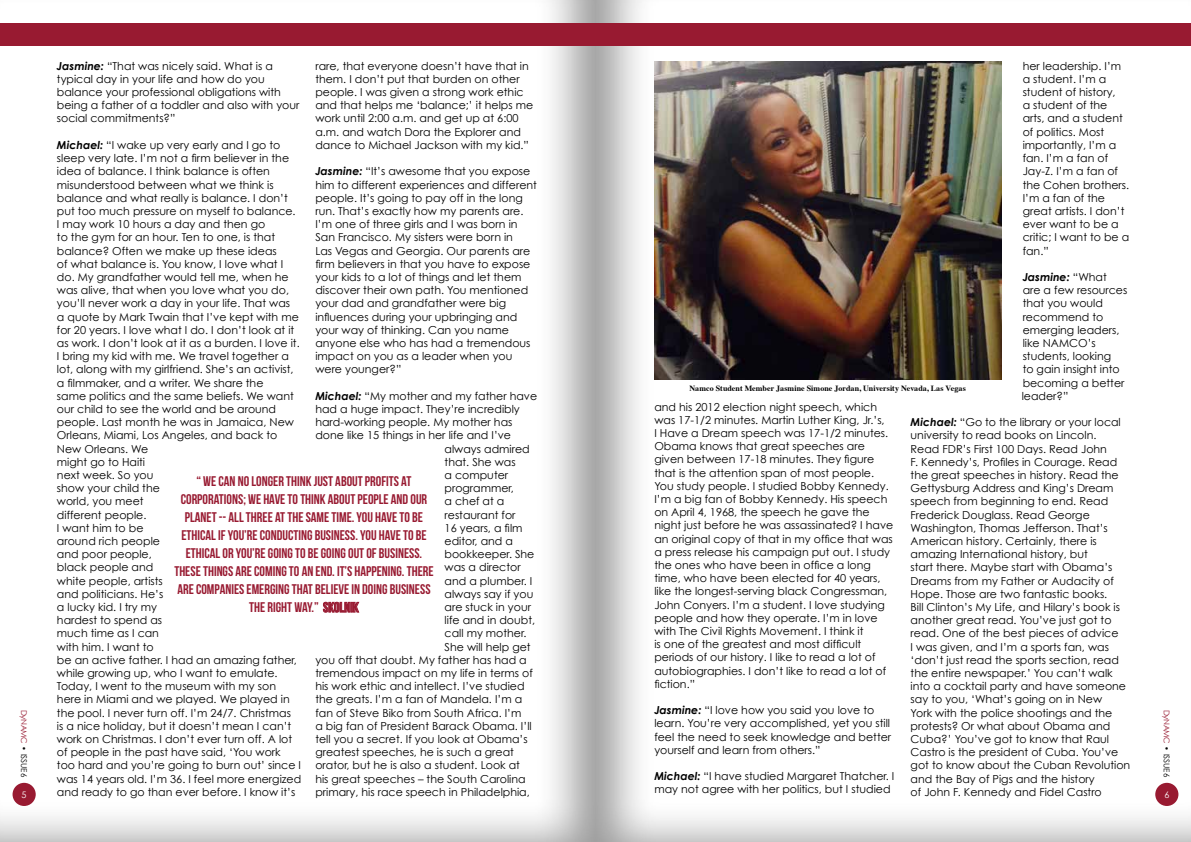
<style>
.page{position:relative;width:1191px;height:842px;background:#fff}
.page>*{position:absolute;margin:0;border:0;box-sizing:border-box;transform-origin:0 0}
.t1{font:14px/18px "Bebas Neue";color:#981a31;text-align:center}
.t2{font:11px/13.2px "Century Gothic";color:#000}
.t3{font:9px "Century Gothic";color:#fff}
.t4{font:700 8px "Times";letter-spacing:.005em;color:#000}
.t5{font:8px "Century Gothic";letter-spacing:-.04em;color:#000}
.s1{color:#981a31}
.s2{font-weight:700;font-style:italic}
</style>
<div class="page">
<div style="left:594px;top:0;width:597px;height:842px;background:#000;opacity:.4"></div>
<div style="left:0;top:0;width:597px;height:842px;background:#000;opacity:.4"></div>
<div style="left:0;top:23px;width:595px;height:22px;background:#981a31"></div>
<div style="left:596px;top:23px;width:595px;height:22px;background:#981a31"></div>
<img style="left:654px;top:61px;width:347px;height:318px">
<svg style="left:323px;top:601px;width:36px;height:12px"></svg>
<div style="left:13px;top:783px;width:23px;height:23px;background:#981a31;border-radius:50%"></div>
<div style="left:1155px;top:783px;width:23px;height:23px;background:#981a31;border-radius:50%"></div>
<p class="t5" style="left:29px;top:710px;width:70px;rotate:90deg"><span class="s1">DyNAMC</span> • ISSUE 6</p>
<p class="t3" style="left:22px;top:789px;width:6px">5</p>
<p class="t2" style="left:57px;top:59px;width:244px"><span class="s2">Jasmine:</span> “That was nicely said. What is a typical day in your life and how do you balance your professional obligations with being a father of a toddler and also with your social commitments?”</p>
<p class="t2" style="left:57px;top:138px;width:246px"><span class="s2">Michael:</span> “I wake up very early and I go to sleep very late. I’m not a firm believer in the idea of balance. I think balance is often misunderstood between what we think is balance and what really is balance. I don’t put too much pressure on myself to balance.<br>I may work 10 hours a day and then go<br>to the gym for an hour. Ten to one, is that balance? Often we make up these ideas<br>of what balance is. You know, I love what I do. My grandfather would tell me, when he was alive, that when you love what you do, you’ll never work a day in your life. That was<br>a quote by Mark Twain that I’ve kept with me for 20 years. I love what I do. I don’t look at it as work. I don’t look at it as a burden. I love it.<br>I bring my kid with me. We travel together a lot, along with my girlfriend. She’s an activist, a filmmaker, and a writer. We share the<br>same politics and the same beliefs. We want our child to see the world and be around people. Last month he was in Jamaica, New Orleans, Miami, Los Angeles, and back to New Orleans. We<br>might go to Haiti<br>next week. So you<br>show your child the<br>world, you meet<br>different people.<br>I want him to be<br>around rich people<br>and poor people,<br>black people and<br>white people, artists<br>and politicians. He’s<br>a lucky kid. I try my<br>hardest to spend as<br>much time as I can<br>with him. I want to<br>be an active father. I had an amazing father, while growing up, who I want to emulate.<br>Today, I went to the museum with my son here in Miami and we played. We played in the pool. I never turn off. I’m 24/7. Christmas<br>is a nice holiday, but it doesn’t mean I can’t work on Christmas. I don’t ever turn off. A lot of people in the past have said, ‘You work too hard and you’re going to burn out’ since I was 14 years old. I’m 36. I feel more energized and ready to go than ever before. I know it’s</p>
<p class="t2" style="left:315px;top:59px;width:219px">rare, that everyone doesn’t have that in them. I don’t put that burden on other people. I was given a strong work ethic and that helps me ‘balance;’ it helps me work until 2:00 a.m. and get up at 6:00 a.m. and watch Dora the Explorer and dance to Michael Jackson with my kid.”</p>
<p class="t2" style="left:315px;top:165px;width:223px"><span class="s2">Jasmine:</span> “It’s awesome that you expose him to different experiences and different people. It’s going to pay off in the long run. That’s exactly how my parents are.<br>I’m one of three girls and I was born in San Francisco. My sisters were born in<br>Las Vegas and Georgia. Our parents are firm believers in that you have to expose your kids to a lot of things and let them discover their own path. You mentioned your dad and grandfather were big influences during your upbringing and your way of thinking. Can you name anyone else who has had a tremendous impact on you as a leader when you were younger?”</p>
<p class="t2" style="left:315px;top:389px;width:223px"><span class="s2">Michael:</span> “My mother and my father have</p>
<p class="t2" style="left:315px;top:402px;width:206px">had a huge impact. They’re incredibly</p>
<p class="t2" style="left:315px;top:415px;width:199px">hard-working people. My mother has</p>
<p class="t2" style="left:315px;top:429px;width:197px">done like 15 things in her life and I’ve</p>
<p class="t2" style="left:444px;top:442px;width:87px">always admired</p>
<p class="t2" style="left:444px;top:455px;width:73px">that. She was</p>
<p class="t2" style="left:444px;top:468px;width:65px">a computer</p>
<p class="t2" style="left:444px;top:481px;width:71px">programmer,</p>
<p class="t2" style="left:444px;top:495px;width:61px">a chef at a</p>
<p class="t2" style="left:444px;top:508px;width:72px">restaurant for</p>
<p class="t2" style="left:444px;top:521px;width:79px">16 years, a film</p>
<p class="t2" style="left:444px;top:534px;width:70px">editor, and a</p>
<p class="t2" style="left:444px;top:547px;width:91px">bookkeeper. She</p>
<p class="t2" style="left:444px;top:561px;width:78px">was a director</p>
<p class="t2" style="left:444px;top:574px;width:89px">and a plumber. I</p>
<p class="t2" style="left:444px;top:587px;width:90px">always say if you</p>
<p class="t2" style="left:444px;top:600px;width:88px">are stuck in your</p>
<p class="t2" style="left:444px;top:613px;width:92px">life and in doubt,</p>
<p class="t2" style="left:444px;top:627px;width:83px">call my mother.</p>
<p class="t2" style="left:444px;top:640px;width:88px">She will help get</p>
<p class="t2" style="left:315px;top:653px;width:213px">you off that doubt. My father has had a</p>
<p class="t2" style="left:315px;top:666px;width:219px">tremendous impact on my life in terms of</p>
<p class="t2" style="left:315px;top:679px;width:211px">his work ethic and intellect. I’ve studied</p>
<p class="t2" style="left:315px;top:693px;width:208px">the greats. I’m a fan of Mandela. I’m a</p>
<p class="t2" style="left:315px;top:706px;width:207px">fan of Steve Biko from South Africa. I’m</p>
<p class="t2" style="left:315px;top:719px;width:218px">a big fan of President Barack Obama. I’ll</p>
<p class="t2" style="left:315px;top:732px;width:214px">tell you a secret. If you look at Obama’s</p>
<p class="t2" style="left:315px;top:745px;width:200px">greatest speeches, he is such a great</p>
<p class="t2" style="left:315px;top:759px;width:206px">orator, but he is also a student. Look at</p>
<p class="t2" style="left:315px;top:772px;width:212px">his great speeches – the South Carolina</p>
<p class="t2" style="left:315px;top:785px;width:216px">primary, his race speech in Philadelphia,</p>
<p class="t1" style="left:174px;top:472px;width:261px">“ WE CAN NO LONGER THINK JUST ABOUT PROFITS AT CORPORATIONS; WE HAVE TO THINK ABOUT PEOPLE AND OUR PLANET -- ALL THREE AT THE SAME TIME. YOU HAVE TO BE ETHICAL IF YOU’RE CONDUCTING BUSINESS. YOU HAVE TO BE ETHICAL OR YOU’RE GOING TO BE GOING OUT OF BUSINESS.<br>THESE THINGS ARE COMING TO AN END. IT’S HAPPENING. THERE ARE COMPANIES EMERGING THAT BELIEVE IN DOING BUSINESS THE RIGHT WAY.” SKOLNIK</p>
<p class="t2" style="left:1022px;top:59px;width:108px">her leadership. I’m a student. I’m a student of history,<br>a student of the arts, and a student of politics. Most importantly, I’m a fan. I’m a fan of<br>Jay-Z. I’m a fan of the Cohen brothers.<br>I’m a fan of the great artists. I don’t ever want to be a critic; I want to be a fan.”</p>
<p class="t2" style="left:1021px;top:270px;width:107px"><span class="s2">Jasmine:</span> “What<br>are a few resources that you would recommend to emerging leaders, like NAMCO’s students, looking<br>to gain insight into becoming a better leader?”</p>
<p class="t2" style="left:910px;top:415px;width:221px"><span class="s2">Michael:</span> “Go to the library or your local university to read books on Lincoln.<br>Read FDR’s First 100 Days. Read John<br>F. Kennedy’s, Profiles in Courage. Read the great speeches in history. Read the Gettysburg Address and King’s Dream speech from beginning to end. Read Frederick Douglass. Read George Washington, Thomas Jefferson. That’s American history. Certainly, there is amazing International history, but<br>start there. Maybe start with Obama’s Dreams from my Father or Audacity of Hope. Those are two fantastic books.<br>Bill Clinton’s My Life, and Hilary’s book is another great read. You’ve just got to read. One of the best pieces of advice<br>I was given, and I’m a sports fan, was ‘don’t just read the sports section, read the entire newspaper.’ You can’t walk into a cocktail party and have someone say to you, ‘What’s going on in New<br>York with the police shootings and the protests? Or what about Obama and Cuba?’ You’ve got to know that Raul Castro is the president of Cuba. You’ve got to know about the Cuban Revolution and the Bay of Pigs and the history<br>of John F. Kennedy and Fidel Castro</p>
<p class="t4" style="left:689px;top:381px;width:278px">Namco Student Member Jasmine Simone Jordan, University Nevada, Las Vegas</p>
<p class="t2" style="left:654px;top:400px;width:240px">and his 2012 election night speech, which was 17-1/2 minutes. Martin Luther King, Jr.’s,<br>I Have a Dream speech was 17-1/2 minutes.<br>Obama knows that great speeches are given between 17-18 minutes. They figure that is the attention span of most people.<br>You study people. I studied Bobby Kennedy.<br>I’m a big fan of Bobby Kennedy. His speech on April 4, 1968, the speech he gave the night just before he was assassinated? I have an original copy of that in my office that was a press release his campaign put out. I study the ones who have been in office a long time, who have been elected for 40 years, like the longest-serving black Congressman, John Conyers. I’m a student. I love studying people and how they operate. I’m in love with The Civil Rights Movement. I think it<br>is one of the greatest and most difficult periods of our history. I like to read a lot of autobiographies. I don’t like to read a lot of fiction.”</p>
<p class="t2" style="left:654px;top:703px;width:238px"><span class="s2">Jasmine:</span> “I love how you said you love to learn. You’re very accomplished, yet you still feel the need to seek knowledge and better yourself and learn from others.”</p>
<p class="t2" style="left:654px;top:769px;width:242px"><span class="s2">Michael:</span> “I have studied Margaret Thatcher. I may not agree with her politics, but I studied</p>
<p class="t5" style="left:1171px;top:710px;width:70px;rotate:90deg"><span class="s1">DyNAMC</span> • ISSUE 6</p>
<p class="t3" style="left:1164px;top:789px;width:6px">6</p>
</div>
